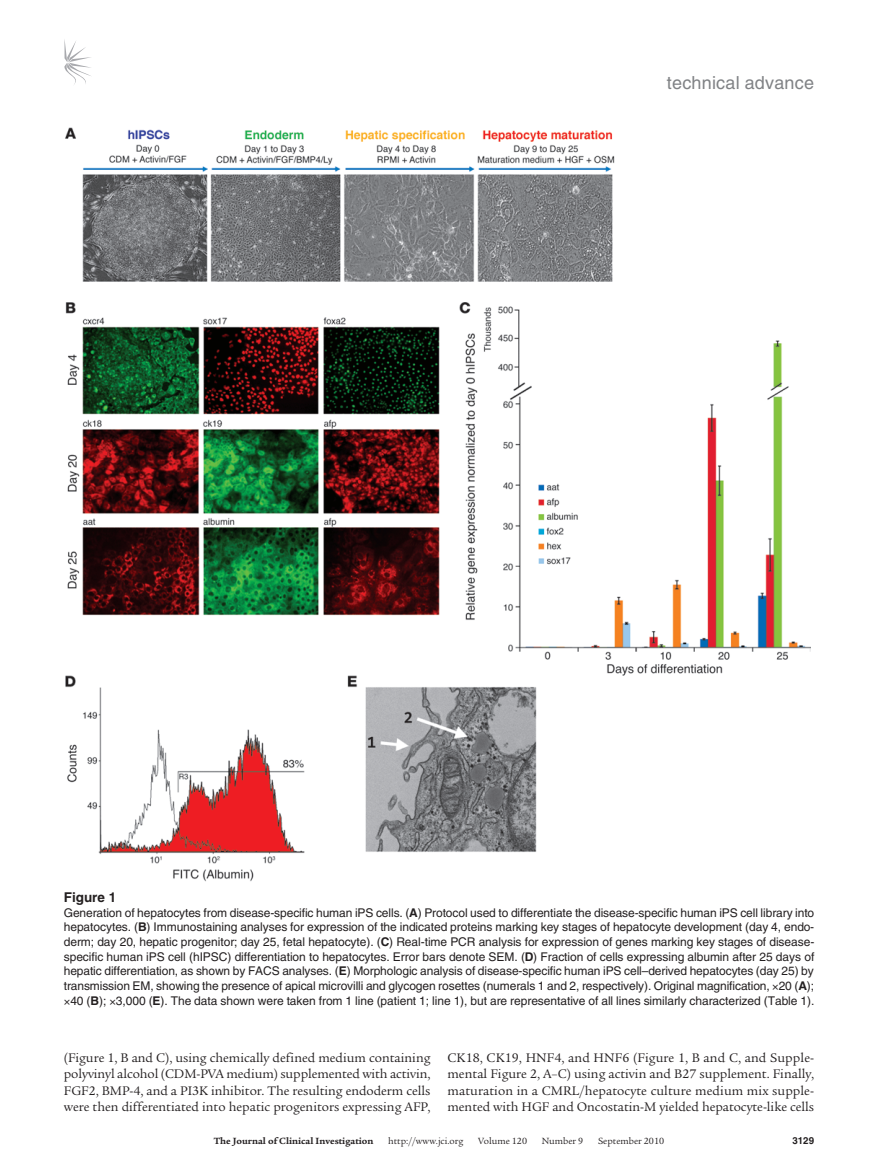
<style>
.page{position:relative;width:878px;height:1174px;background:#fff}
.page>*{position:absolute;margin:0;border:0;box-sizing:border-box;transform-origin:0 0}
.t1{font:18px "Helvetica LT Std";letter-spacing:.01em;color:#808285}
.t2{font:13.5px/16.5px "Legacy Serif Std";color:#231f20;text-align:justify}
.t3{font:700 13.5px "Helvetica LT Std";color:#231f20}
.t4{font:12px/14.7px "Helvetica LT Std";letter-spacing:-.005em;color:#231f20;text-align:center}
.t5{font:9.75px "Legacy Serif Std";color:#231f20}
.t6{font:700 9.75px "Legacy Serif Std";color:#231f20}
.t7{font:700 9.75px "Helvetica LT Std";color:#231f20}
.s1{font-weight:700}
</style>
<div class="page">
<svg style="left:64px;top:39px;width:27px;height:45px"></svg>
<img style="left:65px;top:127px;width:745px;height:754px">
<h1 class="t1" style="left:667px;top:72px;width:149px">technical advance</h1>
<p class="t3" style="left:64px;top:889px;width:54px">Figure 1</p>
<p class="t4" style="left:64px;top:905px;width:752px">Generation of hepatocytes from disease-specific human iPS cells. (<span class="s1">A</span>) Protocol used to differentiate the disease-specific human iPS cell library into hepatocytes. (<span class="s1">B</span>) Immunostaining analyses for expression of the indicated proteins marking key stages of hepatocyte development (day 4, endo&shy;derm; day 20, hepatic progenitor; day 25, fetal hepatocyte). (<span class="s1">C</span>) Real-time PCR analysis for expression of genes marking key stages of disease&shy;specific human iPS cell (hIPSC) differentiation to hepatocytes. Error bars denote SEM. (<span class="s1">D</span>) Fraction of cells expressing albumin after 25 days of hepatic differentiation, as shown by FACS analyses. (<span class="s1">E</span>) Morphologic analysis of disease-specific human iPS cell–derived hepatocytes (day 25) by transmission EM, showing the presence of apical microvilli and glycogen rosettes (numerals 1 and 2, respectively). Original magnification, 20 (<span class="s1">A</span>); 40 (<span class="s1">B</span>); 3,000 (<span class="s1">E</span>). The data shown were taken from 1 line (patient 1; line 1), but are representative of all lines similarly characterized (Table 1).</p>
<p class="t2" style="left:64px;top:1049px;width:368px">(Figure 1, B and C), using chemically defined medium containing polyvinyl alcohol (CDM-PVA medium) supplemented with activin, FGF2, BMP-4, and a PI3K inhibitor. The resulting endoderm cells were then differentiated into hepatic progenitors expressing AFP,</p>
<p class="t2" style="left:447px;top:1049px;width:368px">CK18, CK19, HNF4, and HNF6 (Figure 1, B and C, and Supple&shy;mental Figure 2, A–C) using activin and B27 supplement. Finally, maturation in a CMRL/hepatocyte culture medium mix supple&shy;mented with HGF and Oncostatin-M yielded hepatocyte-like cells</p>
<p class="t6" style="left:214px;top:1135px;width:161px">The Journal of Clinical Investigation</p>
<p class="t5" style="left:388px;top:1135px;width:77px">http://www.jci.org</p>
<p class="t5" style="left:478px;top:1135px;width:50px">Volume 120</p>
<p class="t5" style="left:541px;top:1135px;width:43px">Number 9</p>
<p class="t5" style="left:598px;top:1135px;width:68px">September 2010</p>
<p class="t7" style="left:792px;top:1134px;width:23px">3129</p>
</div>
